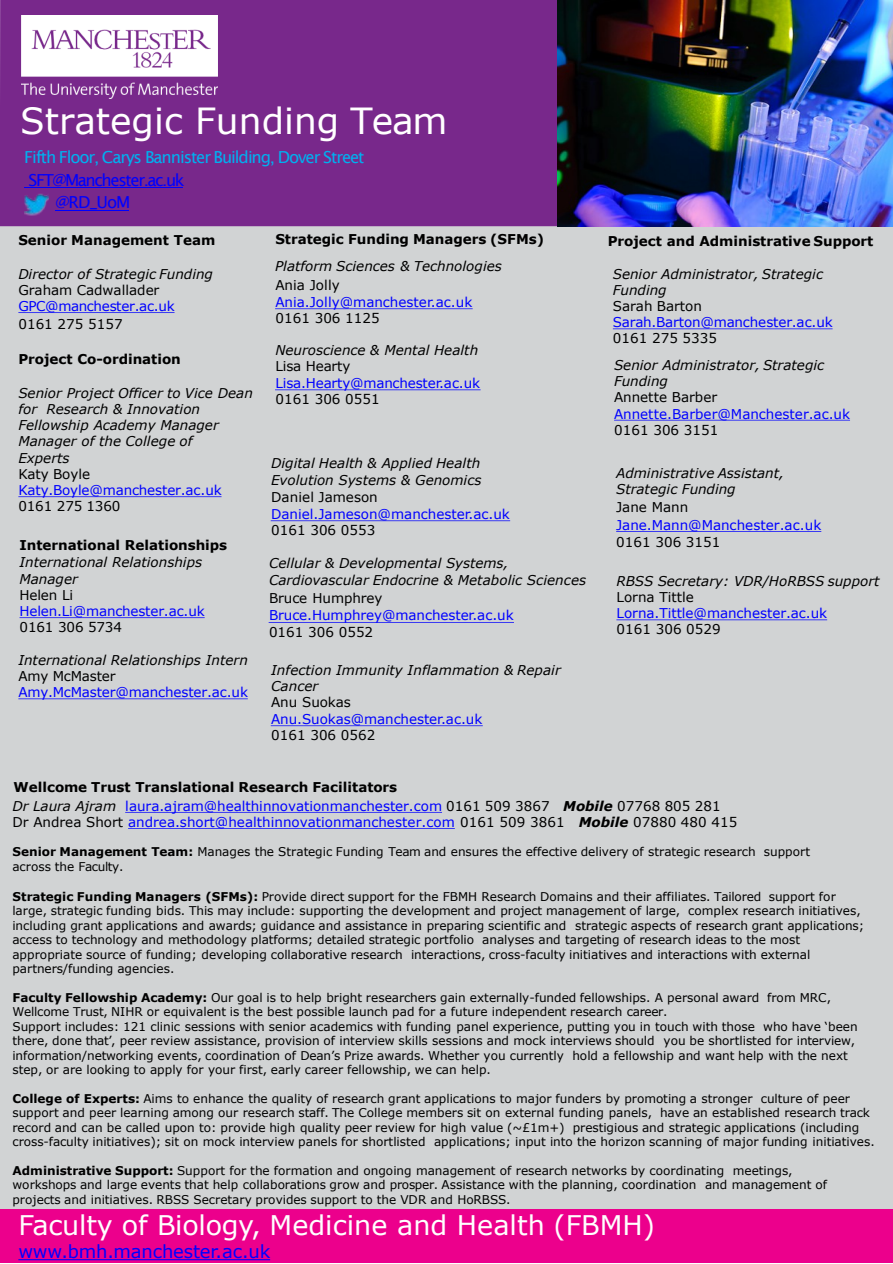
<style>
.page{position:relative;width:893px;height:1264px;background:#fff}
.page>*{position:absolute;margin:0;border:0;box-sizing:border-box;transform-origin:0 0}
.t1{font:36px "Verdana";color:#fff}
.t2{font:27px "Verdana";letter-spacing:-.005em;color:#fff}
.t3{font:18px "Verdana";letter-spacing:-.01em;color:#00f}
.t4{font:16.5px "Lucida Sans";letter-spacing:-.065em;color:#00b0f0}
.t5{font:16.5px "Lucida Sans";letter-spacing:-.08em;color:#00f}
.t6{font:italic 13.5px/16.2px "Verdana";letter-spacing:.005em;color:#000}
.t7{font:13.5px/16.2px "Verdana";color:#00f}
.t8{font:700 13.5px "Verdana";letter-spacing:-.005em;color:#000}
.t9{font:13.5px "Verdana";color:#000}
.t10{font:12px/14.4px "Verdana";letter-spacing:-.005em;color:#000}
.s1{color:#000}
.s2{font-style:normal}
.s3{font-style:normal;color:#00f}
.s4{font-style:italic;color:#000}
.s5{font-weight:700;font-style:italic;color:#000}
.s6{font-weight:700}
</style>
<div class="page">
<div style="left:0;top:202px;width:892px;height:1006px;background:#d1d3d4"></div>
<div style="left:0;top:1208px;width:892px;height:54px;background:#ec008c"></div>
<div style="left:0;top:0;width:557px;height:226px;background:#78288b"></div>
<img style="left:557px;top:0;width:335px;height:226px">
<img style="left:21px;top:16px;width:196px;height:83px">
<img style="left:24px;top:192px;width:24px;height:24px">
<svg style="left:612px;top:328px;width:220px;height:1px"></svg>
<svg style="left:614px;top:419px;width:236px;height:1px"></svg>
<svg style="left:616px;top:619px;width:211px;height:1px"></svg>
<hr style="left:24px;top:187px;width:159px;height:1px;background:#00f">
<hr style="left:55px;top:210px;width:74px;height:1px;background:#00f">
<svg style="left:18px;top:312px;width:156px;height:1px"></svg>
<svg style="left:18px;top:496px;width:203px;height:1px"></svg>
<svg style="left:616px;top:531px;width:205px;height:1px"></svg>
<svg style="left:20px;top:617px;width:185px;height:1px"></svg>
<svg style="left:18px;top:698px;width:230px;height:1px"></svg>
<svg style="left:126px;top:811px;width:316px;height:1px"></svg>
<svg style="left:128px;top:828px;width:327px;height:1px"></svg>
<svg style="left:275px;top:308px;width:197px;height:1px"></svg>
<svg style="left:275px;top:389px;width:205px;height:1px"></svg>
<svg style="left:271px;top:520px;width:239px;height:1px"></svg>
<svg style="left:268px;top:622px;width:246px;height:1px"></svg>
<svg style="left:271px;top:725px;width:211px;height:1px"></svg>
<h1 class="t1" style="left:20px;top:96px;width:429px">Strategic Funding Team</h1>
<p class="t4" style="left:24px;top:148px;width:341px">Fifth Floor, Carys Bannister Building, Dover Street</p>
<p class="t5" style="left:28px;top:170px;width:157px">SFT@Manchester.ac.uk</p>
<p class="t5" style="left:55px;top:193px;width:76px">@RD_UoM</p>
<p class="t8" style="left:18px;top:231px;width:198px">Senior Management Team</p>
<p class="t8" style="left:275px;top:230px;width:270px">Strategic Funding Managers (SFMs)</p>
<p class="t6" style="left:275px;top:258px;width:228px">Platform Sciences &amp; Technologies</p>
<p class="t8" style="left:607px;top:232px;width:267px">Project and Administrative Support</p>
<p class="t6" style="left:612px;top:265px;width:212px">Senior Administrator, Strategic<br>Funding</p>
<p class="t7" style="left:612px;top:298px;width:221px"><span class="s1">Sarah Barton<br></span>Sarah.Barton@manchester.ac.uk<br><span class="s1">0161 275 5335</span></p>
<p class="t6" style="left:614px;top:356px;width:212px">Senior Administrator, Strategic<br>Funding</p>
<p class="t7" style="left:614px;top:389px;width:237px"><span class="s1">Annette Barber<br></span>Annette.Barber@Manchester.ac.uk<br><span class="s1">0161 306 3151</span></p>
<p class="t6" style="left:18px;top:265px;width:196px">Director of Strategic Funding<br><span class="s2">Graham Cadwallader<br></span><span class="s3">GPC@manchester.ac.uk</span></p>
<p class="t9" style="left:18px;top:314px;width:106px">0161 275 5157</p>
<p class="t8" style="left:18px;top:349px;width:164px">Project Co-ordination</p>
<p class="t6" style="left:18px;top:384px;width:236px">Senior Project Officer to Vice Dean for Research &amp; Innovation</p>
<p class="t6" style="left:18px;top:417px;width:202px">Fellowship Academy Manager<br>Manager of the College of<br>Experts</p>
<p class="t7" style="left:18px;top:465px;width:205px"><span class="s1">Katy Boyle<br></span>Katy.Boyle@manchester.ac.uk<br><span class="s1">0161 275 1360</span></p>
<p class="t7" style="left:275px;top:277px;width:198px"><span class="s1">Ania Jolly<br></span>Ania.Jolly@manchester.ac.uk<br><span class="s1">0161 306 1125</span></p>
<p class="t7" style="left:275px;top:342px;width:206px"><span class="s4">Neuroscience &amp; Mental Health<br></span><span class="s1">Lisa Hearty<br></span>Lisa.Hearty@manchester.ac.uk<br><span class="s1">0161 306 0551</span></p>
<p class="t6" style="left:271px;top:455px;width:240px;line-height:16.8px">Digital Health &amp; Applied Health<br>Evolution Systems &amp; Genomics<br><span class="s2">Daniel Jameson<br></span><span class="s3">Daniel.Jameson@manchester.ac.uk<br></span><span class="s2">0161 306 0553</span></p>
<p class="t6" style="left:269px;top:554px;width:319px;line-height:17.2px">Cellular &amp; Developmental Systems,<br>Cardiovascular Endocrine &amp; Metabolic Sciences<br><span class="s2">Bruce Humphrey<br></span><span class="s3">Bruce.Humphrey@manchester.ac.uk<br></span><span class="s2">0161 306 0552</span></p>
<p class="t6" style="left:271px;top:661px;width:291px">Infection Immunity Inflammation &amp; Repair<br>Cancer<br><span class="s2">Anu Suokas<br></span><span class="s3">Anu.Suokas@manchester.ac.uk<br></span><span class="s2">0161 306 0562</span></p>
<p class="t6" style="left:616px;top:465px;width:169px">Administrative Assistant,<br>Strategic Funding</p>
<p class="t9" style="left:616px;top:498px;width:74px">Jane Mann</p>
<p class="t7" style="left:616px;top:516px;width:207px">Jane.Mann@Manchester.ac.uk</p>
<p class="t8" style="left:20px;top:535px;width:209px">International Relationships</p>
<p class="t9" style="left:616px;top:533px;width:106px">0161 306 3151</p>
<p class="t6" style="left:20px;top:554px;width:184px">International Relationships<br>Manager</p>
<p class="t9" style="left:20px;top:585px;width:55px">Helen Li</p>
<p class="t7" style="left:20px;top:602px;width:187px">Helen.Li@manchester.ac.uk</p>
<p class="t9" style="left:20px;top:618px;width:104px">0161 306 5734</p>
<p class="t6" style="left:18px;top:651px;width:231px">International Relationships Intern</p>
<p class="t9" style="left:18px;top:666px;width:99px">Amy McMaster</p>
<p class="t7" style="left:18px;top:684px;width:231px">Amy.McMaster@manchester.ac.uk</p>
<p class="t6" style="left:616px;top:572px;width:264px">RBSS Secretary: VDR/HoRBSS support<br><span class="s2">Lorna Tittle<br></span><span class="s3">Lorna.Tittle@manchester.ac.uk</span></p>
<p class="t9" style="left:616px;top:620px;width:106px">0161 306 0529</p>
<p class="t8" style="left:13px;top:776px;width:385px">Wellcome Trust Translational Research Facilitators</p>
<p class="t7" style="left:12px;top:797px;width:709px"><span class="s4">Dr Laura Ajram</span> laura.ajram@healthinnovationmanchester.com <span class="s1">0161 509 3867</span> <span class="s5">Mobile</span> <span class="s1">07768 805 281</span></p>
<p class="t7" style="left:12px;top:813px;width:726px"><span class="s1">Dr Andrea Short</span> andrea.short@healthinnovationmanchester.com <span class="s1">0161 509 3861</span> <span class="s5">Mobile</span> <span class="s1">07880 480 415</span></p>
<p class="t10" style="left:12px;top:844px;width:799px"><span class="s6">Senior Management Team:</span> Manages the Strategic Funding Team and ensures the effective delivery of strategic research support across the Faculty.</p>
<p class="t10" style="left:12px;top:889px;width:853px"><span class="s6">Strategic Funding Managers (SFMs):</span> Provide direct support for the FBMH Research Domains and their affiliates. Tailored support for large, strategic funding bids. This may include: supporting the development and project management of large, complex research initiatives, including grant applications and awards; guidance and assistance in preparing scientific and strategic aspects of research grant applications; access to technology and methodology platforms; detailed strategic portfolio analyses and targeting of research ideas to the most appropriate source of funding; developing collaborative research interactions, cross-faculty initiatives and interactions with external partners/funding agencies.</p>
<p class="t10" style="left:12px;top:989px;width:820px"><span class="s6">Faculty Fellowship Academy:</span> Our goal is to help bright researchers gain externally-funded fellowships. A personal award from MRC,<br>Wellcome Trust, NIHR or equivalent is the best possible launch pad for a future independent research career.</p>
<p class="t10" style="left:12px;top:1018px;width:846px">Support includes: 121 clinic sessions with senior academics with funding panel experience, putting you in touch with those who have ‘been there, done that’, peer review assistance, provision of interview skills sessions and mock interviews should you be shortlisted for interview, information/networking events, coordination of Dean’s Prize awards. Whether you currently hold a fellowship and want help with the next step, or are looking to apply for your first, early career fellowship, we can help.</p>
<p class="t10" style="left:12px;top:1090px;width:863px"><span class="s6">College of Experts:</span> Aims to enhance the quality of research grant applications to major funders by promoting a stronger culture of peer support and peer learning among our research staff. The College members sit on external funding panels, have an established research track record and can be called upon to: provide high quality peer review for high value (~£1m+) prestigious and strategic applications (including cross-faculty initiatives); sit on mock interview panels for shortlisted applications; input into the horizon scanning of major funding initiatives.</p>
<p class="t10" style="left:12px;top:1162px;width:816px"><span class="s6">Administrative Support:</span> Support for the formation and ongoing management of research networks by coordinating meetings, workshops and large events that help collaborations grow and prosper. Assistance with the planning, coordination and management of projects and initiatives. RBSS Secretary provides support to the VDR and HoRBSS.</p>
<p class="t2" style="left:18px;top:1205px;width:638px">Faculty of Biology, Medicine and Health (FBMH)</p>
<p class="t3" style="left:18px;top:1238px;width:253px">www.bmh.manchester.ac.uk</p>
</div>
